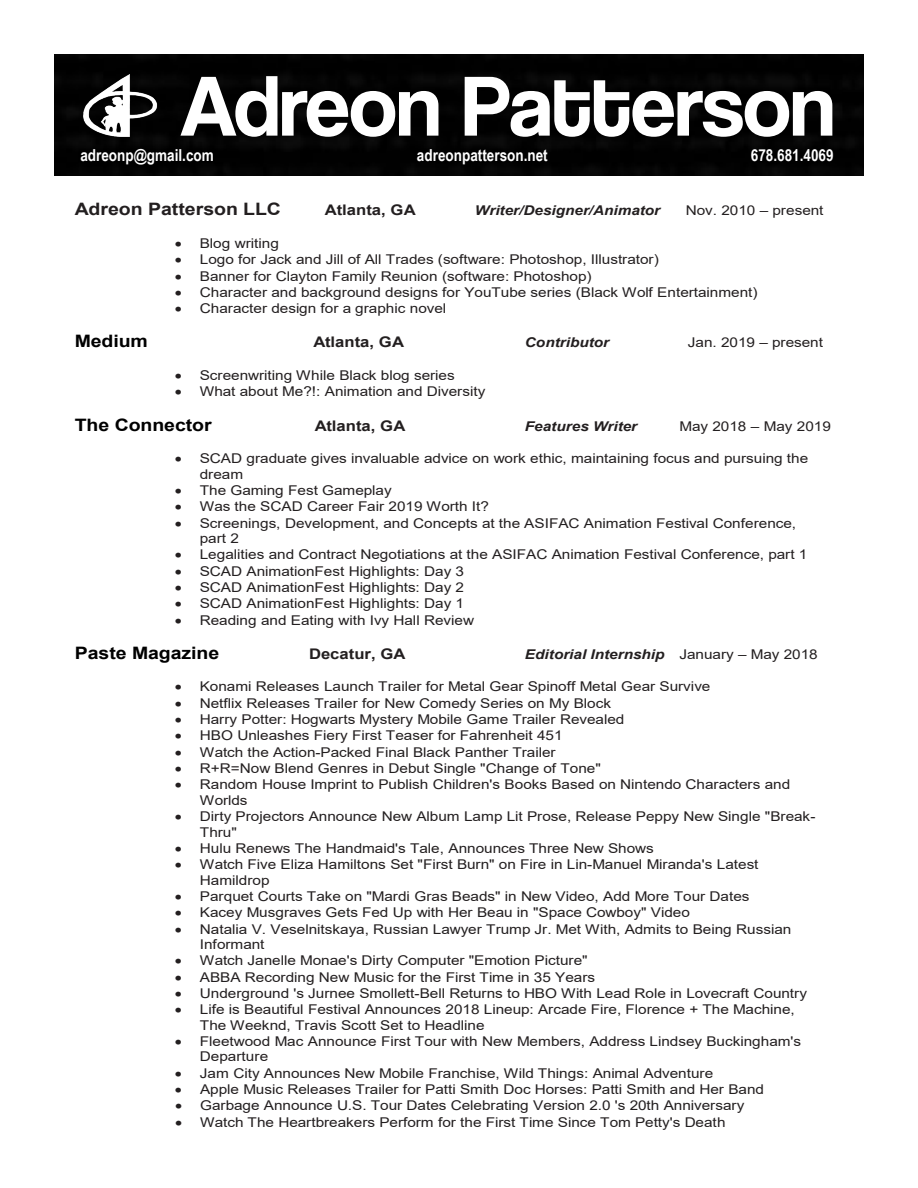
<style>
.page{position:relative;width:918px;height:1188px;background:#fff}
.page>*{position:absolute;margin:0;border:0;box-sizing:border-box;transform-origin:0 0}
.t1{font:88.5px "Coolvetica Rg";color:#fff}
.t2{font:700 17.1px "Arial";letter-spacing:-.005em;color:#000;scale:1.14 1}
.t3{font:700 17.1px "Arial";color:#231f20;scale:1.14 1}
.t4{font:700 16.5px "Arial Narrow";color:#fff}
.t5{font:700 14.7px "Arial";color:#231f20;scale:1.14 1}
.t6{font:13.5px/15.3px "Arial";color:#231f20;scale:1.14 1}
.t7{font:italic 700 13.5px "Arial";color:#231f20;scale:1.14 1}
.s1{font-weight:400;font-style:normal}
</style>
<div class="page">
<div style="left:55px;top:54px;width:809px;height:122px;background:#010101"></div>
<img style="left:82px;top:75px;width:75px;height:62px">
<p class="t1" style="left:180px;top:54px;width:656px">Adreon Patterson</p>
<p class="t4" style="left:80px;top:143px;width:135px">adreonp@gmail.com</p>
<p class="t4" style="left:417px;top:143px;width:132px">adreonpatterson.net</p>
<p class="t4" style="left:751px;top:143px;width:84px">678.681.4069</p>
<p class="t3" style="left:75px;top:197px;width:183px">Adreon Patterson LLC</p>
<p class="t5" style="left:325px;top:200px;width:81px">Atlanta, GA</p>
<p class="t7" style="left:475px;top:202px;width:164px">Writer/Designer/Animator</p>
<p class="t6" style="left:686px;top:203px;width:122px">Nov. 2010 – present</p>
<p class="t6" style="left:175px;top:235px;width:93px">• Blog writing</p>
<p class="t6" style="left:175px;top:252px;width:426px">• Logo for Jack and Jill of All Trades (software: Photoshop, Illustrator)</p>
<p class="t6" style="left:175px;top:268px;width:367px">• Banner for Clayton Family Reunion (software: Photoshop)</p>
<p class="t6" style="left:175px;top:284px;width:513px">• Character and background designs for YouTube series (Black Wolf Entertainment)</p>
<p class="t6" style="left:175px;top:301px;width:240px">• Character design for a graphic novel</p>
<p class="t2" style="left:75px;top:329px;width:66px">Medium</p>
<p class="t5" style="left:313px;top:332px;width:81px">Atlanta, GA</p>
<p class="t7" style="left:525px;top:334px;width:75px">Contributor</p>
<p class="t6" style="left:688px;top:335px;width:120px">Jan. 2019 – present</p>
<p class="t6" style="left:175px;top:368px;width:247px">• Screenwriting While Black blog series</p>
<p class="t6" style="left:175px;top:384px;width:274px">• What about Me?!: Animation and Diversity</p>
<p class="t2" style="left:75px;top:412px;width:122px">The Connector</p>
<p class="t5" style="left:315px;top:415px;width:81px">Atlanta, GA</p>
<p class="t7" style="left:525px;top:417px;width:100px">Features Writer</p>
<p class="t6" style="left:679px;top:418px;width:134px">May 2018 – May 2019</p>
<p class="t6" style="left:200px;top:451px;width:535px;text-indent:-25px">• SCAD graduate gives invaluable advice on work ethic, maintaining focus and pursuing the dream</p>
<p class="t6" style="left:175px;top:482px;width:192px">• The Gaming Fest Gameplay</p>
<p class="t6" style="left:175px;top:499px;width:277px">• Was the SCAD Career Fair 2019 Worth It?</p>
<p class="t6" style="left:200px;top:515px;width:525px;text-indent:-25px">• Screenings, Development, and Concepts at the ASIFAC Animation Festival Conference, part 2</p>
<p class="t6" style="left:175px;top:547px;width:557px">• Legalities and Contract Negotiations at the ASIFAC Animation Festival Conference, part 1</p>
<p class="t6" style="left:175px;top:563px;width:255px">• SCAD AnimationFest Highlights: Day 3</p>
<p class="t6" style="left:175px;top:580px;width:255px">• SCAD AnimationFest Highlights: Day 2</p>
<p class="t6" style="left:175px;top:596px;width:255px">• SCAD AnimationFest Highlights: Day 1</p>
<p class="t6" style="left:175px;top:612px;width:264px">• Reading and Eating with Ivy Hall Review</p>
<p class="t2" style="left:75px;top:641px;width:128px">Paste Magazine</p>
<p class="t5" style="left:309px;top:643px;width:86px">Decatur, GA</p>
<p class="t7" style="left:525px;top:645px;width:258px">Editorial Internship <span class="s1">January – May 2018</span></p>
<p class="t6" style="left:175px;top:679px;width:471px">• Konami Releases Launch Trailer for Metal Gear Spinoff Metal Gear Survive</p>
<p class="t6" style="left:175px;top:695px;width:384px">• Netflix Releases Trailer for New Comedy Series on My Block</p>
<p class="t6" style="left:175px;top:712px;width:396px">• Harry Potter: Hogwarts Mystery Mobile Game Trailer Revealed</p>
<p class="t6" style="left:175px;top:728px;width:342px">• HBO Unleashes Fiery First Teaser for Fahrenheit 451</p>
<p class="t6" style="left:175px;top:744px;width:336px">• Watch the Action-Packed Final Black Panther Trailer</p>
<p class="t6" style="left:175px;top:761px;width:375px">• R+R=Now Blend Genres in Debut Single "Change of Tone"</p>
<p class="t6" style="left:200px;top:777px;width:519px;text-indent:-25px">• Random House Imprint to Publish Children's Books Based on Nintendo Characters and<br>Worlds</p>
<p class="t6" style="left:200px;top:809px;width:542px;text-indent:-25px">• Dirty Projectors Announce New Album Lamp Lit Prose, Release Peppy New Single "Break-<br>Thru"</p>
<p class="t6" style="left:175px;top:840px;width:422px">• Hulu Renews The Handmaid's Tale, Announces Three New Shows</p>
<p class="t6" style="left:200px;top:857px;width:491px;text-indent:-25px">• Watch Five Eliza Hamiltons Set "First Burn" on Fire in Lin-Manuel Miranda's Latest<br>Hamildrop</p>
<p class="t6" style="left:175px;top:888px;width:506px">• Parquet Courts Take on "Mardi Gras Beads" in New Video, Add More Tour Dates</p>
<p class="t6" style="left:175px;top:905px;width:453px">• Kacey Musgraves Gets Fed Up with Her Beau in "Space Cowboy" Video</p>
<p class="t6" style="left:200px;top:921px;width:520px;text-indent:-25px">• Natalia V. Veselnitskaya, Russian Lawyer Trump Jr. Met With, Admits to Being Russian<br>Informant</p>
<p class="t6" style="left:175px;top:953px;width:363px">• Watch Janelle Monae's Dirty Computer "Emotion Picture"</p>
<p class="t6" style="left:175px;top:969px;width:370px">• ABBA Recording New Music for the First Time in 35 Years</p>
<p class="t6" style="left:175px;top:986px;width:556px">• Underground 's Jurnee Smollett-Bell Returns to HBO With Lead Role in Lovecraft Country</p>
<p class="t6" style="left:200px;top:1002px;width:523px;text-indent:-25px">• Life is Beautiful Festival Announces 2018 Lineup: Arcade Fire, Florence + The Machine,<br>The Weeknd, Travis Scott Set to Headline</p>
<p class="t6" style="left:200px;top:1034px;width:529px;text-indent:-25px">• Fleetwood Mac Announce First Tour with New Members, Address Lindsey Buckingham's<br>Departure</p>
<p class="t6" style="left:175px;top:1065px;width:474px">• Jam City Announces New Mobile Franchise, Wild Things: Animal Adventure</p>
<p class="t6" style="left:175px;top:1082px;width:518px">• Apple Music Releases Trailer for Patti Smith Doc Horses: Patti Smith and Her Band</p>
<p class="t6" style="left:175px;top:1098px;width:501px">• Garbage Announce U.S. Tour Dates Celebrating Version 2.0 's 20th Anniversary</p>
<p class="t6" style="left:175px;top:1114px;width:484px">• Watch The Heartbreakers Perform for the First Time Since Tom Petty's Death</p>
</div>
